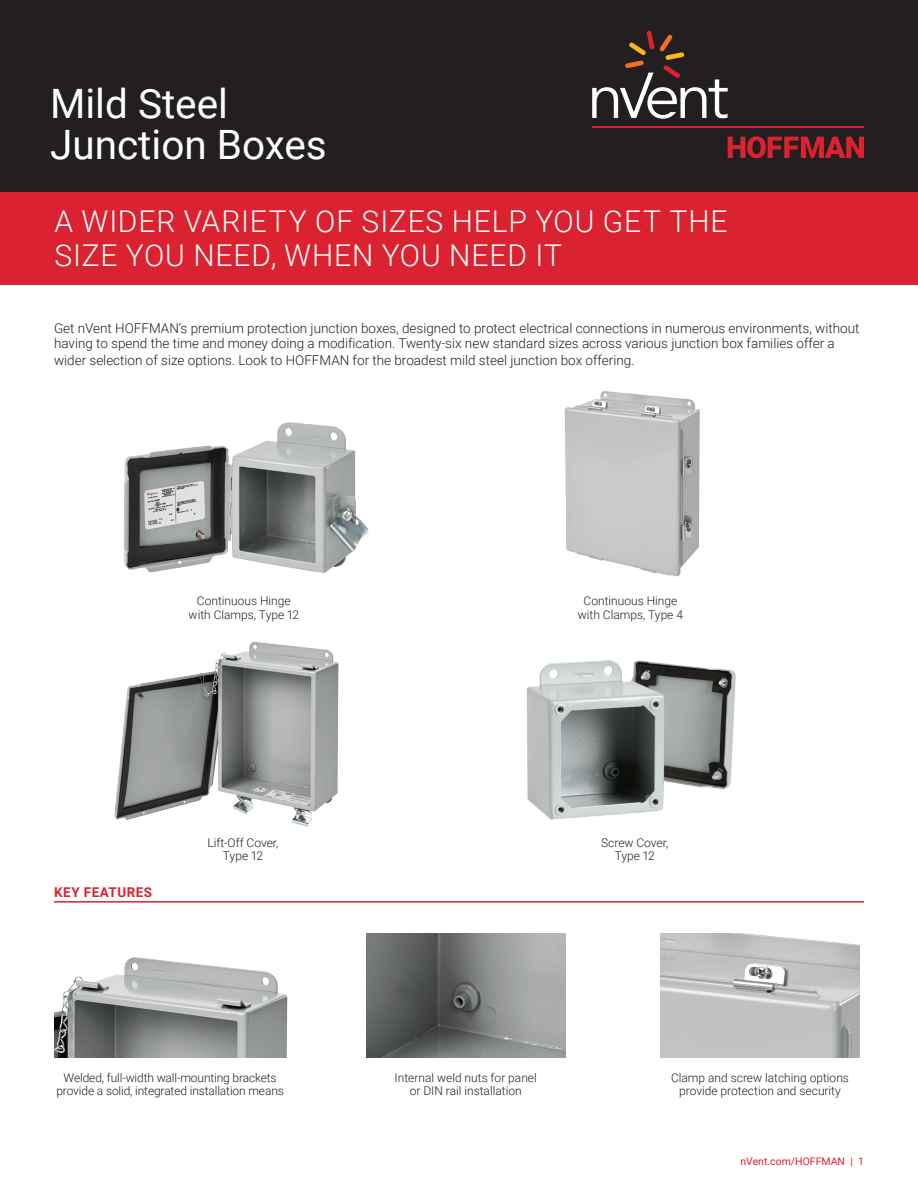
<style>
.page{position:relative;width:918px;height:1188px;background:#fff}
.page>*{position:absolute;margin:0;border:0;box-sizing:border-box;transform-origin:0 0}
.t1{font:40.5px/40.5px "Roboto";color:#fff}
.t2{font:300 30px/33.8px "Roboto";letter-spacing:.03em;color:#fff}
.t3{font:300 13.5px/15px "Roboto";color:#231f20}
.t4{font:700 13.5px "Roboto";letter-spacing:.035em;color:#db2230}
.t5{font:300 12px/13.5px "Roboto";color:#231f20;text-align:center}
.t6{font:10.5px "Roboto";color:#db2230}
</style>
<div class="page">
<div style="left:0;top:191px;width:918px;height:94px;background:#db2230"></div>
<img style="left:124px;top:422px;width:245px;height:151px">
<hr style="left:54px;top:901px;width:810px;height:2px;background:#db2230">
<img style="left:54px;top:957px;width:234px;height:101px">
<img style="left:366px;top:933px;width:199px;height:125px">
<img style="left:661px;top:933px;width:199px;height:125px">
<img style="left:114px;top:642px;width:225px;height:185px">
<img style="left:564px;top:391px;width:136px;height:186px">
<img style="left:526px;top:660px;width:210px;height:160px">
<div style="left:0;top:0;width:918px;height:192px;background:#231f20"></div>
<svg style="left:728px;top:136px;width:136px;height:22px"></svg>
<hr style="left:592px;top:126px;width:272px;height:2px;background:#db2230">
<svg style="left:592px;top:31px;width:136px;height:88px"></svg>
<h1 class="t1" style="left:50px;top:82px;width:278px">Mild Steel<br>Junction Boxes</h1>
<h2 class="t2" style="left:55px;top:204px;width:674px">A WIDER VARIETY OF SIZES HELP YOU GET THE<br>SIZE YOU NEED, WHEN YOU NEED IT</h2>
<p class="t3" style="left:54px;top:320px;width:807px">Get nVent HOFFMAN’s premium protection junction boxes, designed to protect electrical connections in numerous environments, without having to spend the time and money doing a modification. Twenty-six new standard sizes across various junction box families offer a</p>
<p class="t3" style="left:54px;top:352px;width:582px">wider selection of size options. Look to HOFFMAN for the broadest mild steel junction box offering.</p>
<p class="t5" style="left:189px;top:594px;width:112px">Continuous Hinge with Clamps, Type 12</p>
<p class="t4" style="left:54px;top:883px;width:99px">KEY FEATURES</p>
<p class="t5" style="left:207px;top:835px;width:73px">Lift-Off Cover,<br>Type 12</p>
<p class="t5" style="left:578px;top:594px;width:107px">Continuous Hinge with Clamps, Type 4</p>
<p class="t5" style="left:601px;top:835px;width:69px">Screw Cover,<br>Type 12</p>
<p class="t5" style="left:56px;top:1070px;width:229px">Welded, full-width wall-mounting brackets provide a solid, integrated installation means</p>
<p class="t5" style="left:395px;top:1070px;width:144px">Internal weld nuts for panel or DIN rail installation</p>
<p class="t5" style="left:671px;top:1070px;width:179px">Clamp and screw latching options provide protection and security</p>
<p class="t6" style="left:740px;top:1154px;width:125px">nVent.com/HOFFMAN | 1</p>
</div>
